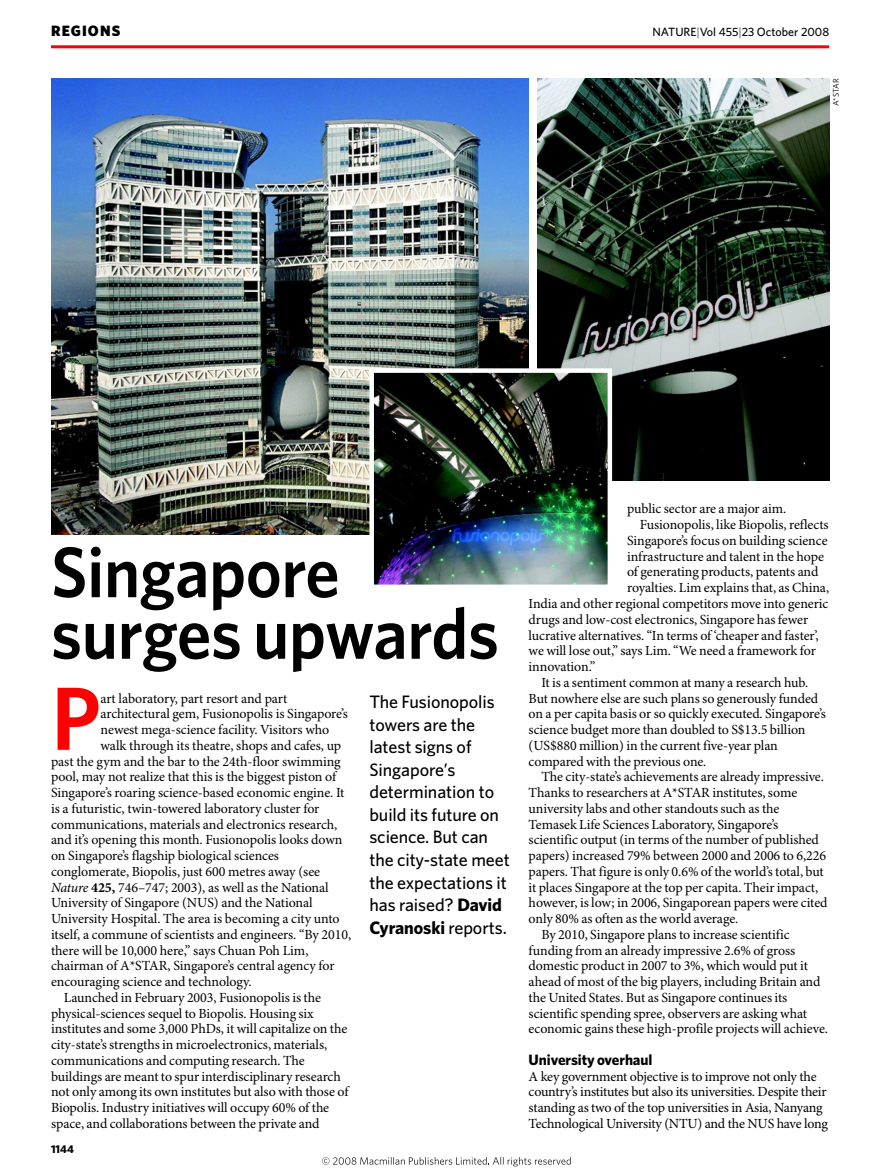
<style>
.page{position:relative;width:893px;height:1174px;background:#fff}
.page>*{position:absolute;margin:0;border:0;box-sizing:border-box;transform-origin:0 0}
.t1{font:600 89.85px "Whitney";color:#f00}
.t2{font:600 72px/61.5px "Whitney";letter-spacing:-.005em;color:#000;scale:.95 1}
.t3{font:500 18px/22.5px "Whitney";letter-spacing:-.005em;color:#000}
.t4{font:700 15px "Whitney";letter-spacing:-.005em;color:#000}
.t5{font:900 15px "Whitney";letter-spacing:.075em;color:#000}
.t6{font:13.95px/15.8px "Minion Pro";letter-spacing:-.005em;color:#000}
.t7{font:500 12px "Whitney";color:#000}
.t8{font:700 11.25px "Whitney";color:#000}
.t9{font:8.25px "Whitney";color:#000}
.s1{font-weight:300}
.s2{font-weight:700}
.s3{font-style:italic}
</style>
<div class="page">
<img style="left:51px;top:79px;width:478px;height:456px">
<img style="left:537px;top:79px;width:292px;height:401px">
<img style="left:374px;top:373px;width:233px;height:211px">
<div style="left:369px;top:368px;width:243px;height:221px;border:4px solid #fff"></div>
<hr style="left:51px;top:45px;width:778px;height:3px;background:#f00">
<svg style="left:322px;top:1157px;width:249px;height:9px"></svg>
<p class="t5" style="left:51px;top:25px;width:71px">REGIONS</p>
<p class="t7" style="left:652px;top:27px;width:178px">NATURE<span class="s1">|</span>Vol 455<span class="s1">|</span>23 October 2008</p>
<p class="t9" style="left:833px;top:106px;width:28px;rotate:-90deg">A*STAR</p>
<h2 class="t2" style="left:51px;top:547px;width:473px">Singapore surges upwards</h2>
<p class="t3" style="left:369px;top:692px;width:142px">The Fusionopolis towers are the latest signs of<br>Singapore’s determination to build its future on science. But can the city-state meet the expectations it has raised? <span class="s2">David<br>Cyranoski</span> reports.</p>
<h1 class="t1" style="left:51px;top:685px;width:51px">P</h1>
<p class="t6" style="left:100px;top:691px;width:188px">art laboratory, part resort and part</p>
<p class="t6" style="left:100px;top:707px;width:249px">architectural gem, Fusionopolis is Singapore’s</p>
<p class="t6" style="left:100px;top:723px;width:230px">newest mega-science facility. Visitors who</p>
<p class="t6" style="left:100px;top:738px;width:242px">walk through its theatre, shops and cafes, up</p>
<p class="t6" style="left:51px;top:754px;width:291px">past the gym and the bar to the 24th-floor swimming</p>
<p class="t6" style="left:51px;top:770px;width:287px">pool, may not realize that this is the biggest piston of</p>
<p class="t6" style="left:51px;top:786px;width:295px">Singapore’s roaring science-based economic engine. It</p>
<p class="t6" style="left:51px;top:801px;width:270px">is a futuristic, twin-towered laboratory cluster for</p>
<p class="t6" style="left:51px;top:817px;width:288px">communications, materials and electronics research,</p>
<p class="t6" style="left:51px;top:833px;width:293px">and it’s opening this month. Fusionopolis looks down</p>
<p class="t6" style="left:51px;top:849px;width:230px">on Singapore’s flagship biological sciences</p>
<p class="t6" style="left:51px;top:864px;width:271px">conglomerate, Biopolis, just 600 metres away (see</p>
<p class="t6" style="left:51px;top:880px;width:279px"><span class="s3">Nature</span> <span class="s2">425,</span> 746–747; 2003), as well as the National</p>
<p class="t6" style="left:51px;top:896px;width:263px">University of Singapore (NUS) and the National</p>
<p class="t6" style="left:51px;top:912px;width:290px">University Hospital. The area is becoming a city unto</p>
<p class="t6" style="left:51px;top:927px;width:302px">itself, a commune of scientists and engineers. “By 2010,</p>
<p class="t6" style="left:51px;top:943px;width:259px">there will be 10,000 here,” says Chuan Poh Lim,</p>
<p class="t6" style="left:51px;top:959px;width:285px">chairman of A*STAR, Singapore’s central agency for</p>
<p class="t6" style="left:51px;top:975px;width:202px">encouraging science and technology.</p>
<p class="t6" style="left:64px;top:990px;width:259px">Launched in February 2003, Fusionopolis is the</p>
<p class="t6" style="left:51px;top:1006px;width:264px">physical-sciences sequel to Biopolis. Housing six</p>
<p class="t6" style="left:51px;top:1022px;width:298px">institutes and some 3,000 PhDs, it will capitalize on the</p>
<p class="t6" style="left:51px;top:1038px;width:278px">city-state’s strengths in microelectronics, materials,</p>
<p class="t6" style="left:51px;top:1053px;width:255px">communications and computing research. The</p>
<p class="t6" style="left:51px;top:1069px;width:291px">buildings are meant to spur interdisciplinary research</p>
<p class="t6" style="left:51px;top:1085px;width:299px">not only among its own institutes but also with those of</p>
<p class="t6" style="left:51px;top:1101px;width:280px">Biopolis. Industry initiatives will occupy 60% of the</p>
<p class="t6" style="left:51px;top:1116px;width:270px">space, and collaborations between the private and</p>
<p class="t8" style="left:51px;top:1144px;width:24px">1144</p>
<p class="t6" style="left:627px;top:502px;width:161px">public sector are a major aim.</p>
<p class="t6" style="left:640px;top:518px;width:190px">Fusionopolis, like Biopolis, reflects</p>
<p class="t6" style="left:627px;top:534px;width:202px">Singapore’s focus on building science</p>
<p class="t6" style="left:627px;top:549px;width:198px">infrastructure and talent in the hope</p>
<p class="t6" style="left:627px;top:565px;width:193px">of generating products, patents and</p>
<p class="t6" style="left:627px;top:581px;width:204px">royalties. Lim explains that, as China,</p>
<p class="t6" style="left:529px;top:597px;width:301px">India and other regional competitors move into generic</p>
<p class="t6" style="left:529px;top:612px;width:281px">drugs and low-cost electronics, Singapore has fewer</p>
<p class="t6" style="left:529px;top:628px;width:291px">lucrative alternatives. “In terms of ‘cheaper and faster’,</p>
<p class="t6" style="left:529px;top:644px;width:289px">we will lose out,” says Lim. “We need a framework for</p>
<p class="t6" style="left:529px;top:660px;width:68px">innovation.”</p>
<p class="t6" style="left:541px;top:675px;width:268px">It is a sentiment common at many a research hub.</p>
<p class="t6" style="left:529px;top:691px;width:291px">But nowhere else are such plans so generously funded</p>
<p class="t6" style="left:529px;top:707px;width:299px">on a per capita basis or so quickly executed. Singapore’s</p>
<p class="t6" style="left:529px;top:723px;width:278px">science budget more than doubled to S$13.5 billion</p>
<p class="t6" style="left:529px;top:738px;width:251px">(US$880 million) in the current five-year plan</p>
<p class="t6" style="left:529px;top:754px;width:179px">compared with the previous one.</p>
<p class="t6" style="left:541px;top:770px;width:284px">The city-state’s achievements are already impressive.</p>
<p class="t6" style="left:529px;top:786px;width:270px">Thanks to researchers at A*STAR institutes, some</p>
<p class="t6" style="left:529px;top:801px;width:252px">university labs and other standouts such as the</p>
<p class="t6" style="left:529px;top:817px;width:251px">Temasek Life Sciences Laboratory, Singapore’s</p>
<p class="t6" style="left:529px;top:833px;width:292px">scientific output (in terms of the number of published</p>
<p class="t6" style="left:529px;top:849px;width:299px">papers) increased 79% between 2000 and 2006 to 6,226</p>
<p class="t6" style="left:529px;top:864px;width:297px">papers. That figure is only 0.6% of the world’s total, but</p>
<p class="t6" style="left:529px;top:880px;width:291px">it places Singapore at the top per capita. Their impact,</p>
<p class="t6" style="left:529px;top:896px;width:300px">however, is low; in 2006, Singaporean papers were cited</p>
<p class="t6" style="left:529px;top:912px;width:211px">only 80% as often as the world average.</p>
<p class="t6" style="left:541px;top:927px;width:250px">By 2010, Singapore plans to increase scientific</p>
<p class="t6" style="left:529px;top:943px;width:268px">funding from an already impressive 2.6% of gross</p>
<p class="t6" style="left:529px;top:959px;width:281px">domestic product in 2007 to 3%, which would put it</p>
<p class="t6" style="left:529px;top:975px;width:293px">ahead of most of the big players, including Britain and</p>
<p class="t6" style="left:529px;top:990px;width:260px">the United States. But as Singapore continues its</p>
<p class="t6" style="left:529px;top:1006px;width:280px">scientific spending spree, observers are asking what</p>
<p class="t6" style="left:529px;top:1022px;width:301px">economic gains these high-profile projects will achieve.</p>
<p class="t4" style="left:529px;top:1054px;width:125px">University overhaul</p>
<p class="t6" style="left:529px;top:1069px;width:301px">A key government objective is to improve not only the country’s institutes but also its universities. Despite their standing as two of the top universities in Asia, Nanyang Technological University (NTU) and the NUS have long</p>
</div>
